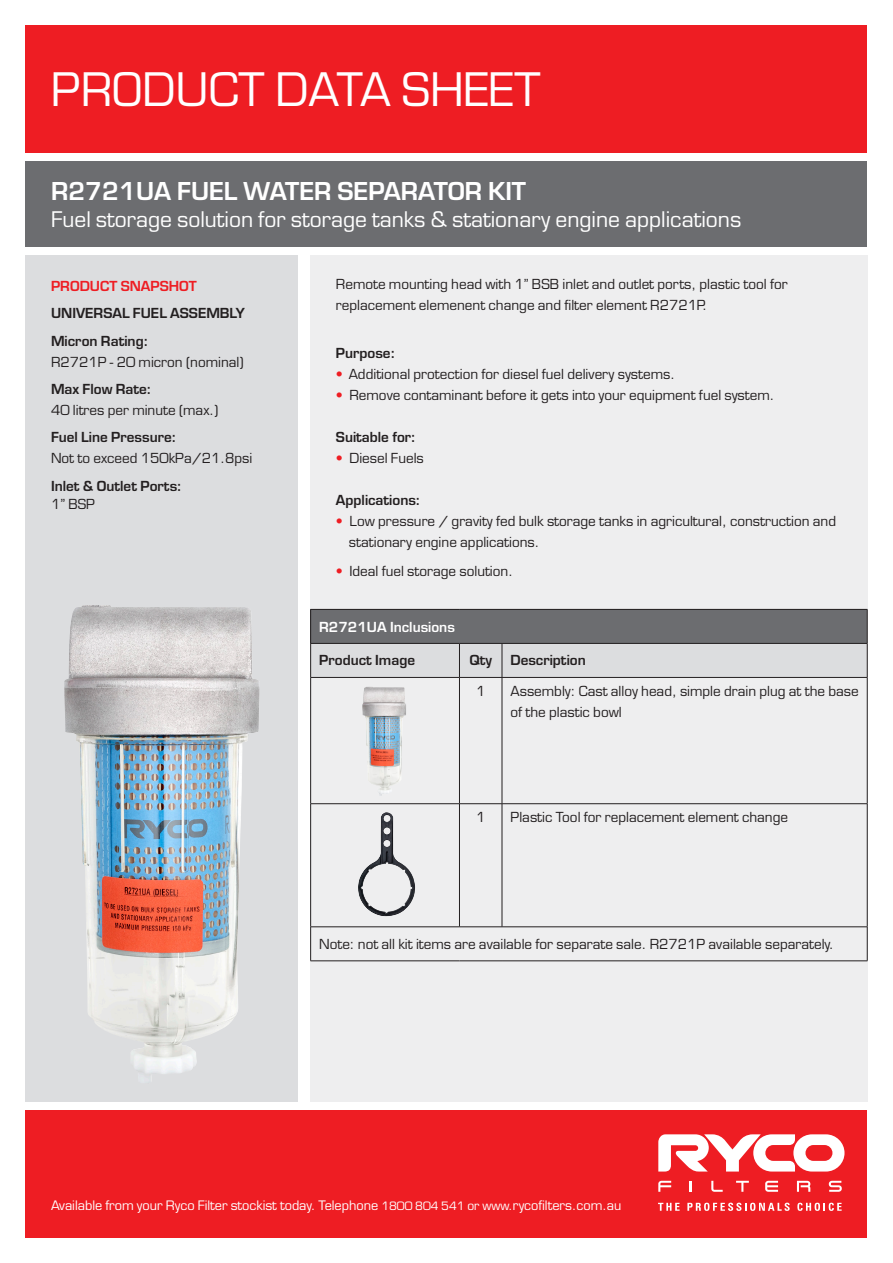
<style>
.page{position:relative;width:893px;height:1263px;background:#fff}
.page>*{position:absolute;margin:0;border:0;box-sizing:border-box;transform-origin:0 0}
.t1{font:45px "Eurostile LT Std";color:#fff}
.t2{font:600 24px "Eurostile LT Std";color:#fff}
.t3{font:21px "Eurostile LT Std";color:#fff}
.t4{font:13.5px/21px "Eurostile LT Std";color:#231f20}
.t5{font:600 13.5px/18px "Eurostile LT Std";color:#231f20}
.t6{font:600 13.5px "Eurostile LT Std";color:#fff}
.t7{font:600 13.5px "Eurostile LT Std";color:#ee1d23}
.t8{font:12.75px "Eurostile LT Std";color:#fff}
.s1{font-weight:600}
.s2{font-weight:400}
.s3{color:#ee1d23}
.s4{font-size:11.25px}
.s5{font-size:12px}
</style>
<div class="page">
<div style="left:26px;top:255px;width:272px;height:846px;background:#dcdddf"></div>
<div style="left:310px;top:255px;width:557px;height:846px;background:#eeeeef"></div>
<div style="left:26px;top:26px;width:841px;height:127px;background:#ee1d23"></div>
<div style="left:26px;top:162px;width:841px;height:85px;background:#6c6d70"></div>
<div style="left:26px;top:1110px;width:841px;height:127px;background:#ee1d23"></div>
<svg style="left:658px;top:1181px;width:13px;height:11px"></svg>
<svg style="left:689px;top:1181px;width:2px;height:11px"></svg>
<svg style="left:711px;top:1181px;width:12px;height:11px"></svg>
<svg style="left:736px;top:1181px;width:13px;height:11px"></svg>
<svg style="left:765px;top:1181px;width:13px;height:11px"></svg>
<svg style="left:797px;top:1181px;width:13px;height:11px"></svg>
<svg style="left:829px;top:1181px;width:13px;height:11px"></svg>
<svg style="left:658px;top:1134px;width:186px;height:38px"></svg>
<svg style="left:658px;top:1203px;width:22px;height:8px"></svg>
<svg style="left:687px;top:1203px;width:103px;height:8px"></svg>
<svg style="left:797px;top:1203px;width:45px;height:8px"></svg>
<div style="left:311px;top:609px;width:556px;height:34px;background:#6c6d70"></div>
<div style="left:311px;top:644px;width:556px;height:33px;background:#dcdddf"></div>
<hr style="left:310px;top:609px;width:149px;height:1px;background:#231f20">
<hr style="left:310px;top:610px;width:1px;height:33px;background:#231f20">
<hr style="left:459px;top:609px;width:43px;height:1px;background:#231f20">
<hr style="left:502px;top:609px;width:365px;height:1px;background:#231f20">
<hr style="left:867px;top:610px;width:1px;height:33px;background:#231f20">
<hr style="left:310px;top:643px;width:149px;height:1px;background:#231f20">
<hr style="left:310px;top:644px;width:1px;height:33px;background:#231f20">
<hr style="left:459px;top:643px;width:43px;height:1px;background:#231f20">
<hr style="left:459px;top:644px;width:1px;height:33px;background:#231f20">
<hr style="left:502px;top:643px;width:365px;height:1px;background:#231f20">
<hr style="left:502px;top:644px;width:1px;height:33px;background:#231f20">
<hr style="left:867px;top:644px;width:1px;height:33px;background:#231f20">
<hr style="left:310px;top:677px;width:149px;height:1px;background:#231f20">
<hr style="left:310px;top:678px;width:1px;height:125px;background:#231f20">
<hr style="left:459px;top:677px;width:43px;height:1px;background:#231f20">
<hr style="left:459px;top:678px;width:1px;height:125px;background:#231f20">
<hr style="left:502px;top:677px;width:365px;height:1px;background:#231f20">
<hr style="left:502px;top:678px;width:1px;height:125px;background:#231f20">
<hr style="left:867px;top:678px;width:1px;height:125px;background:#231f20">
<hr style="left:310px;top:803px;width:149px;height:1px;background:#231f20">
<hr style="left:310px;top:804px;width:1px;height:122px;background:#231f20">
<hr style="left:459px;top:803px;width:43px;height:1px;background:#231f20">
<hr style="left:459px;top:804px;width:1px;height:122px;background:#231f20">
<hr style="left:502px;top:803px;width:365px;height:1px;background:#231f20">
<hr style="left:502px;top:804px;width:1px;height:122px;background:#231f20">
<hr style="left:867px;top:804px;width:1px;height:122px;background:#231f20">
<hr style="left:310px;top:926px;width:149px;height:1px;background:#231f20">
<hr style="left:310px;top:927px;width:1px;height:33px;background:#231f20">
<hr style="left:459px;top:926px;width:43px;height:1px;background:#231f20">
<hr style="left:502px;top:926px;width:365px;height:1px;background:#231f20">
<hr style="left:867px;top:927px;width:1px;height:33px;background:#231f20">
<hr style="left:310px;top:960px;width:149px;height:1px;background:#231f20">
<hr style="left:459px;top:960px;width:43px;height:1px;background:#231f20">
<hr style="left:502px;top:960px;width:365px;height:1px;background:#231f20">
<img style="left:358px;top:812px;width:57px;height:105px">
<img style="left:362px;top:687px;width:44px;height:109px">
<img style="left:64px;top:605px;width:196px;height:476px">
<h1 class="t1" style="left:51px;top:63px;width:491px">PRODUCT DATA SHEET</h1>
<h2 class="t2" style="left:51px;top:176px;width:477px">R2721UA FUEL WATER SEPARATOR KIT</h2>
<h3 class="t3" style="left:51px;top:206px;width:692px">Fuel storage solution for storage tanks &amp; stationary engine applications</h3>
<p class="t7" style="left:51px;top:277px;width:147px">PRODUCT SNAPSHOT</p>
<p class="t5" style="left:51px;top:304px;width:195px">UNIVERSAL FUEL ASSEMBLY</p>
<p class="t4" style="left:51px;top:330px;width:194px"><span class="s1">Micron Rating:<br></span>R2721P - 20 micron (nominal)</p>
<p class="t4" style="left:51px;top:379px;width:169px"><span class="s1">Max Flow Rate:<br></span>40 litres per minute (max.)</p>
<p class="t4" style="left:51px;top:427px;width:203px"><span class="s1">Fuel Line Pressure:<br></span>Not to exceed 150kPa/21.8psi</p>
<p class="t5" style="left:51px;top:477px;width:132px">Inlet &amp; Outlet Ports:<br><span class="s2">1” BSP</span></p>
<p class="t4" style="left:336px;top:273px;width:453px">Remote mounting head with 1” BSB inlet and outlet ports, plastic tool for replacement elemenent change and filter element R2721P.</p>
<p class="t5" style="left:336px;top:344px;width:61px">Purpose:</p>
<p class="t4" style="left:336px;top:364px;width:341px"><span class="s3">•</span> Additional protection for diesel fuel delivery systems.</p>
<p class="t4" style="left:336px;top:385px;width:440px"><span class="s3">•</span> Remove contaminant before it gets into your equipment fuel system.</p>
<p class="t5" style="left:336px;top:428px;width:82px">Suitable for:</p>
<p class="t4" style="left:336px;top:448px;width:89px"><span class="s3">•</span> Diesel Fuels</p>
<p class="t5" style="left:336px;top:491px;width:86px">Applications:</p>
<p class="t4" style="left:349px;top:511px;width:489px;text-indent:-13px"><span class="s3">•</span> Low pressure / gravity fed bulk storage tanks in agricultural, construction and stationary engine applications.</p>
<p class="t4" style="left:336px;top:561px;width:179px"><span class="s3">•</span> Ideal fuel storage solution.</p>
<p class="t6" style="left:319px;top:619px;width:137px">R2721UA Inclusions</p>
<p class="t5" style="left:319px;top:651px;width:97px">Product Image</p>
<p class="t5" style="left:469px;top:651px;width:24px">Qty</p>
<p class="t5" style="left:510px;top:651px;width:77px">Description</p>
<p class="t4" style="left:476px;top:681px;width:11px">1</p>
<p class="t4" style="left:510px;top:681px;width:350px">Assembly: Cast alloy head, simple drain plug at the base of the plastic bowl</p>
<p class="t4" style="left:476px;top:807px;width:11px">1</p>
<p class="t4" style="left:510px;top:807px;width:279px">Plastic Tool for replacement element change</p>
<p class="t4" style="left:319px;top:933px;width:516px">Note: not all kit items are available for separate sale. R2721P available separately.</p>
<p class="t8" style="left:51px;top:1198px;width:572px">Available from your Ryco Filter stockist today. Telephone <span class="s4">1800 804 541</span> <span class="s5">or www.</span>rycofilters.com.au</p>
</div>
